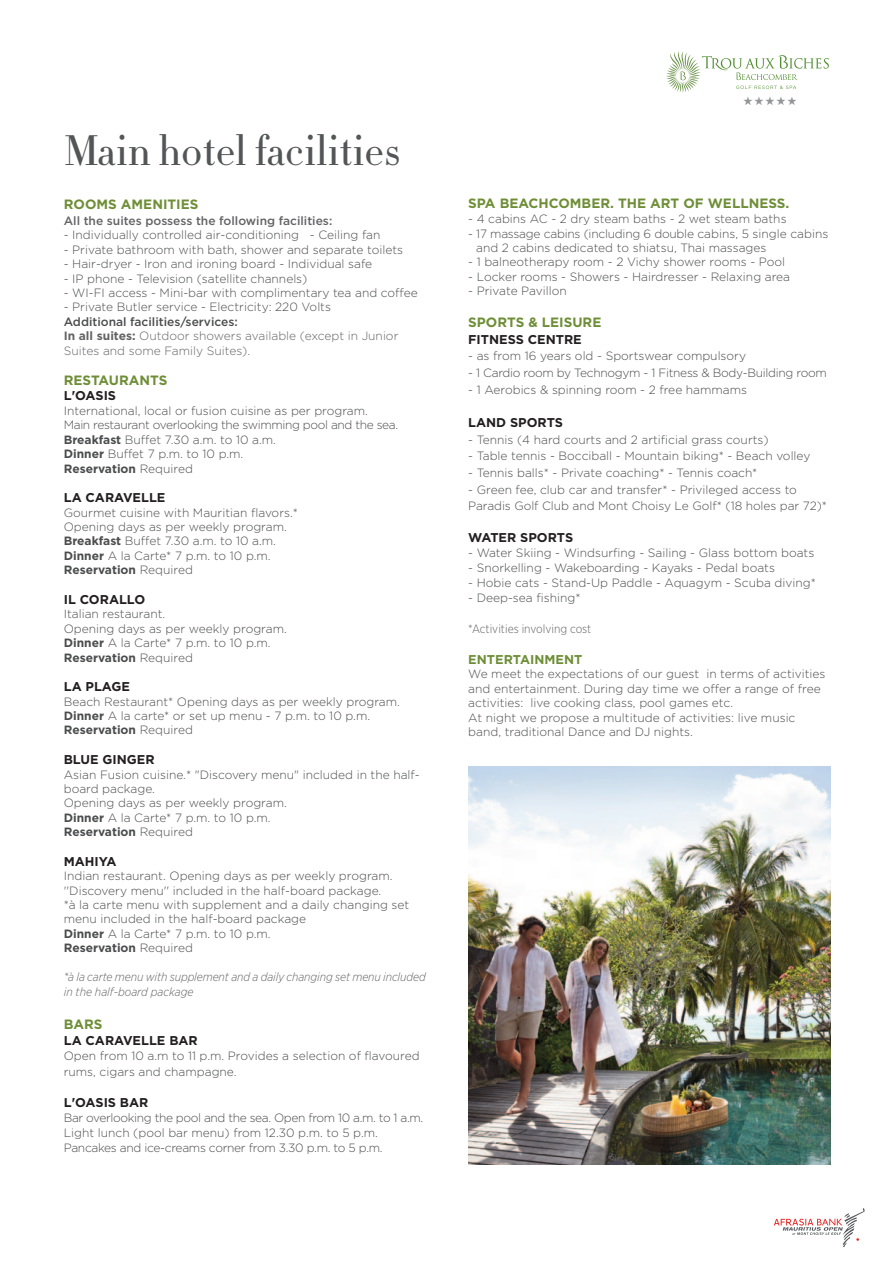
<style>
.page{position:relative;width:893px;height:1263px;background:#fff}
.page>*{position:absolute;margin:0;border:0;box-sizing:border-box;transform-origin:0 0}
.t1{font:300 42px "HTF Didot L06";color:#535557}
.t2{font:700 13.5px "Gotham";color:#6e8e36}
.t3{font:700 12.75px "Gotham";color:#231f20}
.t4{font:700 12.75px "Gotham";color:#6e8e36}
.t5{font:300 12px/14.4px "Gotham";color:#4b4c4d}
.t6{font:700 12px "Gotham";color:#4b4c4d}
.t7{font:300 12px "Gotham";letter-spacing:-.03em;color:#4b4c4d}
.t8{font:300 12px "Gotham";letter-spacing:-.025em;color:#4b4c4d}
.t9{font:italic 300 12px/14.4px "Gotham Narrow";letter-spacing:-.01em;color:#636366}
.t10{font:300 12px/14.4px "Gotham";color:#636366}
.t11{font:500 12px "Gotham";color:#636366}
.t12{font:500 12px "Gotham";color:#4b4c4d}
.t13{font:300 12px "Gotham Narrow";color:#636366}
.t14{font:12px "Zapf Dingbats ITC";color:#939598}
.s1{font-weight:700}
.s2{font-weight:300}
</style>
<div class="page">
<svg style="left:774px;top:1208px;width:91px;height:39px"></svg>
<svg style="left:666px;top:52px;width:163px;height:40px"></svg>
<img style="left:469px;top:766px;width:362px;height:399px">
<p class="t1" style="left:64px;top:132px;width:338px">Main hotel facilities</p>
<p class="t2" style="left:64px;top:197px;width:136px">ROOMS AMENITIES</p>
<p class="t11" style="left:64px;top:216px;width:270px">All the suites possess the following facilities:</p>
<p class="t5" style="left:64px;top:229px;width:318px">- Individually controlled air-conditioning - Ceiling fan</p>
<p class="t5" style="left:64px;top:243px;width:341px">- Private bathroom with bath, shower and separate toilets</p>
<p class="t5" style="left:64px;top:258px;width:310px">- Hair-dryer - Iron and ironing board - Individual safe</p>
<p class="t5" style="left:64px;top:272px;width:245px">- IP phone - Television (satellite channels)</p>
<p class="t5" style="left:64px;top:286px;width:356px">- WI-FI access - Mini-bar with complimentary tea and coffee</p>
<p class="t5" style="left:64px;top:301px;width:269px">- Private Butler service - Electricity: 220 Volts</p>
<p class="t12" style="left:64px;top:317px;width:175px">Additional facilities/services:</p>
<p class="t10" style="left:64px;top:330px;width:336px"><span class="s1">In all suites:</span> Outdoor showers available (except in Junior<br>Suites and some Family Suites).</p>
<p class="t2" style="left:64px;top:372px;width:105px">RESTAURANTS</p>
<p class="t3" style="left:64px;top:388px;width:54px">L'OASIS</p>
<p class="t5" style="left:64px;top:404px;width:306px">International, local or fusion cuisine as per program.</p>
<p class="t7" style="left:64px;top:421px;width:336px">Main restaurant overlooking the swimming pool and the sea.</p>
<p class="t5" style="left:64px;top:433px;width:214px"><span class="s1">Breakfast</span> Buffet 7.30 a.m. to 10 a.m.</p>
<p class="t5" style="left:64px;top:447px;width:181px"><span class="s1">Dinner</span> Buffet 7 p.m. to 10 p.m.</p>
<p class="t6" style="left:64px;top:461px;width:131px">Reservation <span class="s2">Required</span></p>
<p class="t3" style="left:64px;top:490px;width:103px">LA CARAVELLE</p>
<p class="t5" style="left:64px;top:506px;width:236px">Gourmet cuisine with Mauritian flavors.*</p>
<p class="t5" style="left:64px;top:520px;width:225px">Opening days as per weekly program.</p>
<p class="t5" style="left:64px;top:535px;width:214px"><span class="s1">Breakfast</span> Buffet 7.30 a.m. to 10 a.m.</p>
<p class="t5" style="left:64px;top:549px;width:208px"><span class="s1">Dinner</span> A la Carte* 7 p.m. to 10 p.m.</p>
<p class="t6" style="left:64px;top:563px;width:131px">Reservation <span class="s2">Required</span></p>
<p class="t3" style="left:64px;top:592px;width:83px">IL CORALLO</p>
<p class="t5" style="left:64px;top:608px;width:103px">Italian restaurant.</p>
<p class="t5" style="left:64px;top:622px;width:225px">Opening days as per weekly program.</p>
<p class="t5" style="left:64px;top:636px;width:208px"><span class="s1">Dinner</span> A la Carte* 7 p.m. to 10 p.m.</p>
<p class="t6" style="left:64px;top:650px;width:131px">Reservation <span class="s2">Required</span></p>
<p class="t3" style="left:64px;top:679px;width:68px">LA PLAGE</p>
<p class="t5" style="left:64px;top:695px;width:338px">Beach Restaurant* Opening days as per weekly program.</p>
<p class="t5" style="left:64px;top:709px;width:308px"><span class="s1">Dinner</span> A la carte* or set up menu - 7 p.m. to 10 p.m.</p>
<p class="t6" style="left:64px;top:723px;width:131px">Reservation <span class="s2">Required</span></p>
<p class="t3" style="left:64px;top:752px;width:92px">BLUE GINGER</p>
<p class="t5" style="left:64px;top:768px;width:358px">Asian Fusion cuisine.* "Discovery menu" included in the half&shy;board package.</p>
<p class="t5" style="left:64px;top:797px;width:225px">Opening days as per weekly program.</p>
<p class="t5" style="left:64px;top:811px;width:208px"><span class="s1">Dinner</span> A la Carte* 7 p.m. to 10 p.m.</p>
<p class="t6" style="left:64px;top:825px;width:131px">Reservation <span class="s2">Required</span></p>
<p class="t3" style="left:64px;top:854px;width:54px">MAHIYA</p>
<p class="t5" style="left:64px;top:870px;width:330px">Indian restaurant. Opening days as per weekly program. ''Discovery menu'' included in the half-board package.</p>
<p class="t5" style="left:64px;top:898px;width:347px">*à la carte menu with supplement and a daily changing set menu included in the half-board package</p>
<p class="t5" style="left:64px;top:927px;width:208px"><span class="s1">Dinner</span> A la Carte* 7 p.m. to 10 p.m.</p>
<p class="t6" style="left:64px;top:941px;width:131px">Reservation <span class="s2">Required</span></p>
<p class="t9" style="left:64px;top:970px;width:363px">*à la carte menu with supplement and a daily changing set menu included in the half-board package</p>
<p class="t2" style="left:64px;top:1016px;width:40px">BARS</p>
<p class="t3" style="left:64px;top:1033px;width:136px">LA CARAVELLE BAR</p>
<p class="t5" style="left:64px;top:1049px;width:357px;line-height:15.6px">Open from 10 a.m to 11 p.m. Provides a selection of flavoured rums, cigars and champagne.</p>
<p class="t3" style="left:64px;top:1095px;width:86px">L'OASIS BAR</p>
<p class="t7" style="left:64px;top:1113px;width:361px">Bar overlooking the pool and the sea. Open from 10 a.m. to 1 a.m.</p>
<p class="t5" style="left:64px;top:1126px;width:316px">Light lunch (pool bar menu) from 12.30 p.m. to 5 p.m.</p>
<p class="t8" style="left:64px;top:1143px;width:320px">Pancakes and ice-creams corner from 3.30 p.m. to 5 p.m.</p>
<p class="t14" style="left:743px;top:97px;width:55px">★★★★★</p>
<p class="t2" style="left:468px;top:196px;width:323px">SPA BEACHCOMBER. THE ART OF WELLNESS.</p>
<p class="t5" style="left:468px;top:213px;width:320px">- 4 cabins AC - 2 dry steam baths - 2 wet steam baths</p>
<p class="t5" style="left:476px;top:227px;width:354px;text-indent:-8px">- 17 massage cabins (including 6 double cabins, 5 single cabins and 2 cabins dedicated to shiatsu, Thai massages</p>
<p class="t5" style="left:468px;top:256px;width:318px">- 1 balneotherapy room - 2 Vichy shower rooms - Pool</p>
<p class="t5" style="left:468px;top:270px;width:323px">- Locker rooms - Showers - Hairdresser - Relaxing area</p>
<p class="t5" style="left:468px;top:285px;width:100px">- Private Pavillon</p>
<p class="t2" style="left:468px;top:314px;width:135px">SPORTS &amp; LEISURE</p>
<p class="t3" style="left:468px;top:332px;width:115px">FITNESS CENTRE</p>
<p class="t5" style="left:468px;top:350px;width:279px">- as from 16 years old - Sportswear compulsory</p>
<p class="t8" style="left:468px;top:368px;width:360px">- 1 Cardio room by Technogym - 1 Fitness &amp; Body-Building room</p>
<p class="t5" style="left:468px;top:383px;width:280px">- 1 Aerobics &amp; spinning room - 2 free hammams</p>
<p class="t3" style="left:468px;top:415px;width:96px">LAND SPORTS</p>
<p class="t5" style="left:468px;top:433px;width:302px">- Tennis (4 hard courts and 2 artificial grass courts)</p>
<p class="t5" style="left:468px;top:450px;width:344px">- Table tennis - Bocciball - Mountain biking* - Beach volley</p>
<p class="t5" style="left:468px;top:466px;width:291px">- Tennis balls* - Private coaching* - Tennis coach*</p>
<p class="t5" style="left:468px;top:482px;width:360px;line-height:16.6px">- Green fee, club car and transfer* - Privileged access to<br>Paradis Golf Club and Mont Choisy Le Golf* (18 holes par 72)*</p>
<p class="t3" style="left:468px;top:531px;width:106px">WATER SPORTS</p>
<p class="t5" style="left:468px;top:547px;width:348px">- Water Skiing - Windsurfing - Sailing - Glass bottom boats</p>
<p class="t5" style="left:468px;top:561px;width:308px">- Snorkelling - Wakeboarding - Kayaks - Pedal boats</p>
<p class="t5" style="left:468px;top:576px;width:349px">- Hobie cats - Stand-Up Paddle - Aquagym - Scuba diving*</p>
<p class="t5" style="left:468px;top:591px;width:114px">- Deep-sea fishing*</p>
<p class="t13" style="left:468px;top:622px;width:125px">*Activities involving cost</p>
<p class="t4" style="left:468px;top:652px;width:116px">ENTERTAINMENT</p>
<p class="t5" style="left:468px;top:668px;width:359px">We meet the expectations of our guest in terms of activities and entertainment. During day time we offer a range of free activities: live cooking class, pool games etc.</p>
<p class="t5" style="left:468px;top:711px;width:329px">At night we propose a multitude of activities: live music band, traditional Dance and DJ nights.</p>
</div>
